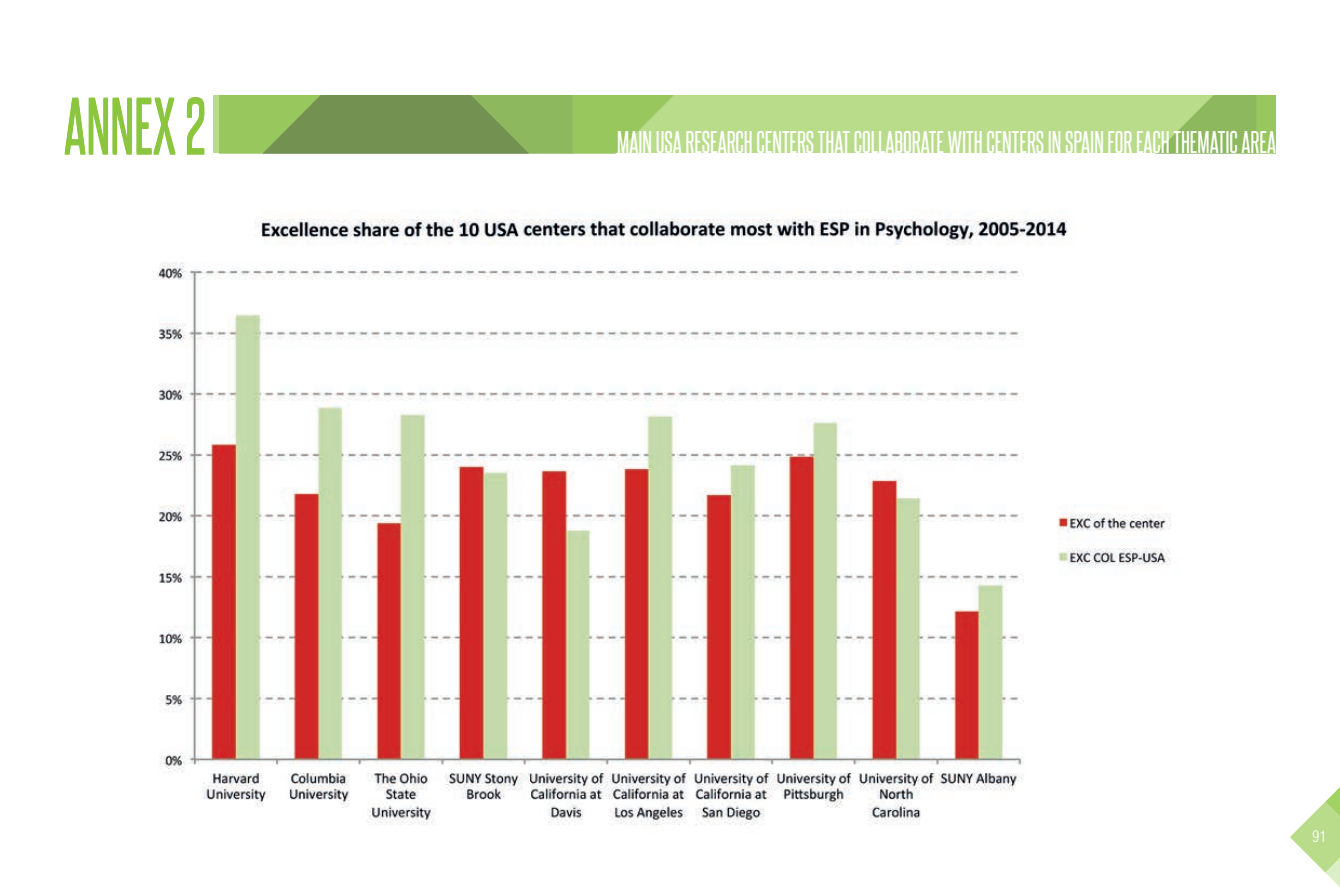
<style>
.page{position:relative;width:1340px;height:893px;background:#fff}
.page>*{position:absolute;margin:0;border:0;box-sizing:border-box;transform-origin:0 0}
.t1{font:67.5px "Steelfish Rg";color:#8bc63e}
.t2{font:27px "Steelfish Rg";color:#fff}
.t3{font:300 condensed 15.75px "Swiss 721 BT";color:#fff}
</style>
<div class="page">
<svg style="left:1290px;top:788px;width:49px;height:98px"></svg>
<img style="left:157px;top:211px;width:1014px;height:614px">
<img style="left:220px;top:96px;width:1055px;height:57px">
<p class="t1" style="left:64px;top:84px;width:144px">ANNEX 2</p>
<p class="t2" style="left:617px;top:126px;width:660px">MAIN USA RESEARCH CENTERS THAT COLLABORATE WITH CENTERS IN SPAIN FOR EACH THEMATIC AREA</p>
<p class="t3" style="left:1312px;top:827px;width:16px">91</p>
</div>
